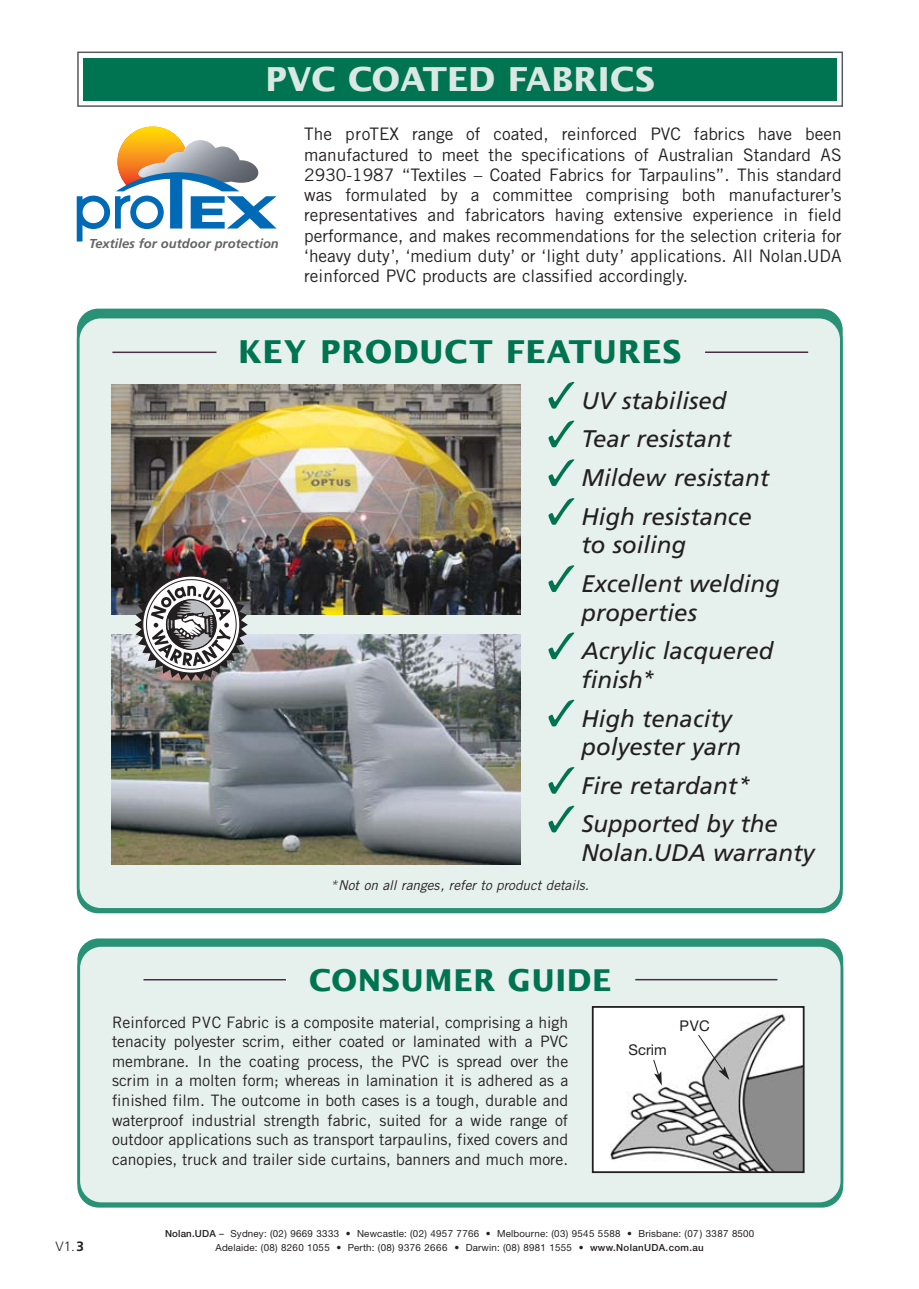
<style>
.page{position:relative;width:919px;height:1289px;background:#fff}
.page>*{position:absolute;margin:0;border:0;box-sizing:border-box;transform-origin:0 0}
.t1{font:700 33px "Lucida Sans";color:#d9e8e2}
.t2{font:700 31.5px "Lucida Sans";letter-spacing:.02em;color:#007350}
.t3{font:700 30px "Lucida Sans";letter-spacing:.02em;color:#007350}
.t4{font:italic 24px/38.7px "Frutiger";color:#231f20}
.t5{font:17.25px/20.2px "Trade Gothic";color:#231f20;text-align:justify}
.t6{font:15.75px/19.5px "Trade Gothic";color:#231f20;text-align:justify}
.t7{font:14.85px "Helvetica Neue";color:#231f20}
.t8{font:italic 13.5px "Trade Gothic";color:#231f20}
.t9{font:300 13.5px "Frutiger";color:#231f20}
.t10{font:italic 700 12.9px "Frutiger";color:#636466}
.t11{font:9.75px "Helvetica Neue";letter-spacing:.015em;color:#231f20}
.t12{font:9.75px "Helvetica Neue";letter-spacing:.035em;color:#231f20}
.s1{font-size:21px}
.s2{font-weight:500}
.s3{font-weight:700}
</style>
<div class="page">
<div style="left:77px;top:316px;width:765px;height:594px;background:#e6f0ec"></div>
<img style="left:112px;top:634px;width:408px;height:230px">
<img style="left:112px;top:384px;width:408px;height:230px">
<svg style="left:135px;top:568px;width:113px;height:113px"></svg>
<svg style="left:77px;top:126px;width:199px;height:115px"></svg>
<hr style="left:705px;top:351px;width:103px;height:2px;background:#492d43">
<hr style="left:112px;top:351px;width:104px;height:2px;background:#492d43">
<div style="left:77px;top:52px;width:766px;height:55px;border:2px solid #58595b"></div>
<div style="left:84px;top:58px;width:752px;height:42px;background:#007350"></div>
<div style="left:77px;top:938px;width:766px;height:269px;background:#289176;border-radius:21px"></div>
<div style="left:77px;top:944px;width:766px;height:260px;background:#e6f0ec"></div>
<hr style="left:635px;top:978px;width:142px;height:2px;background:#492d43">
<hr style="left:143px;top:978px;width:143px;height:2px;background:#492d43">
<div style="left:592px;top:1006px;width:211px;height:166px;background:#fff"></div>
<img style="left:610px;top:1014px;width:191px;height:155px">
<div style="left:591px;top:1006px;width:213px;height:166px;border:2px solid #231f20"></div>
<svg style="left:697px;top:1033px;width:32px;height:46px"></svg>
<svg style="left:652px;top:1058px;width:9px;height:27px"></svg>
<h1 class="t1" style="left:265px;top:66px;width:391px">PVC COATED FABRICS</h1>
<p class="t10" style="left:89px;top:239px;width:191px">Textiles for outdoor protection</p>
<p class="t5" style="left:304px;top:126px;width:539px">The proTEX range of coated, reinforced PVC fabrics have been manufactured to meet the specifications of Australian Standard AS 2930-1987 “Textiles – Coated Fabrics for Tarpaulins”. This standard was formulated by a committee comprising both manufacturer’s representatives and fabricators having extensive experience in field performance, and makes recommendations for the selection criteria for ‘heavy duty’, ‘medium duty’ or ‘light duty’ applications. All Nolan.UDA reinforced PVC products are classified accordingly.</p>
<h2 class="t2" style="left:238px;top:339px;width:444px">KEY PRODUCT FEATURES</h2>
<h3 class="t4" style="left:581px;top:383px;width:189px">UV stabilised<br>Tear resistant<br>Mildew resistant<br>High resistance</h3>
<h3 class="t4" style="left:581px;top:527px;width:200px">to soiling<br>Excellent welding</h3>
<h3 class="t4" style="left:581px;top:594px;width:193px">properties<br>Acrylic lacquered</h3>
<h3 class="t4" style="left:581px;top:662px;width:151px">finish<span class="s1">*<br></span>High tenacity</h3>
<h3 class="t4" style="left:581px;top:729px;width:197px">polyester yarn<br>Fire retardant<span class="s1">*<br></span>Supported by the</h3>
<h3 class="t4" style="left:581px;top:835px;width:234px">Nolan.UDA warranty</h3>
<p class="t8" style="left:330px;top:880px;width:262px">*Not on all ranges, refer to product details.</p>
<h3 class="t3" style="left:309px;top:968px;width:304px">CONSUMER GUIDE</h3>
<p class="t6" style="left:112px;top:1014px;width:457px">Reinforced PVC Fabric is a composite material, comprising a high tenacity polyester scrim, either coated or laminated with a PVC membrane. In the coating process, the PVC is spread over the scrim in a molten form; whereas in lamination it is adhered as a finished film. The outcome in both cases is a tough, durable and waterproof industrial strength fabric, suited for a wide range of outdoor applications such as transport tarpaulins, fixed covers and canopies, truck and trailer side curtains, banners and much more.</p>
<p class="t7" style="left:679px;top:1020px;width:32px">PVC</p>
<p class="t7" style="left:628px;top:1044px;width:40px">Scrim</p>
<p class="t11" style="left:165px;top:1230px;width:590px"><span class="s2">Nolan.UDA</span> – Sydney: (02) 9669 3333 • Newcastle: (02) 4957 7766 • Melbourne: (03) 9545 5588 • Brisbane: (07) 3387 8500</p>
<p class="t9" style="left:56px;top:1240px;width:30px">V1.<span class="s3">3</span></p>
<p class="t12" style="left:215px;top:1243px;width:489px">Adelaide: (08) 8260 1055 • Perth: (08) 9376 2666 • Darwin: (08) 8981 1555 • <span class="s2">www.NolanUDA.com.au</span></p>
</div>
